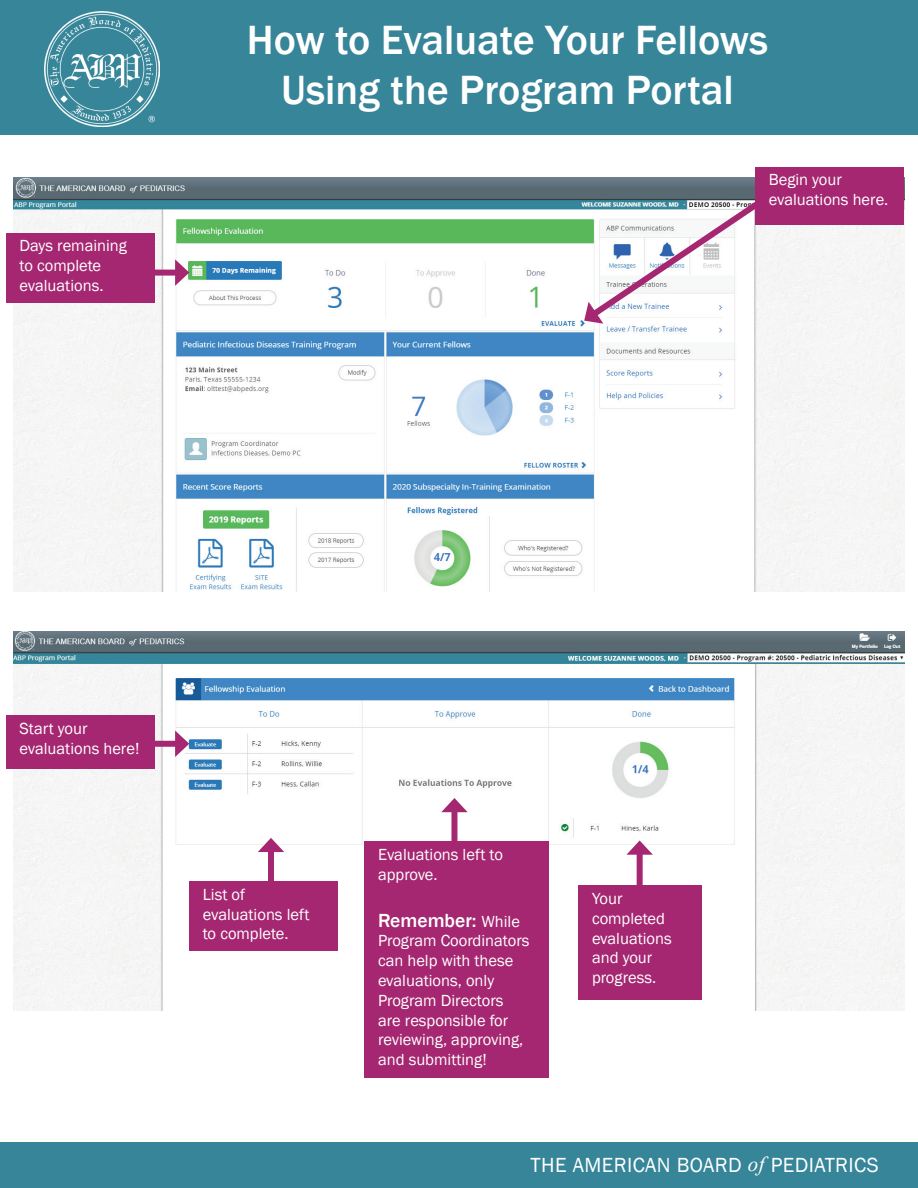
<style>
.page{position:relative;width:918px;height:1188px;background:#fff}
.page>*{position:absolute;margin:0;border:0;box-sizing:border-box;transform-origin:0 0}
.t1{font:500 42px/50.4px "Franklin Gothic";color:#fff;text-align:center}
.t2{font:21px "Franklin Gothic";letter-spacing:.02em;color:#fff}
.t3{font:500 19.5px "Franklin Gothic";color:#fff}
.t4{font:16.5px/19.8px "Franklin Gothic";color:#fff}
.s1{font-weight:400;font-size:16.5px}
.s2{font-family:"Times New Roman";font-style:italic}
</style>
<div class="page">
<img style="left:14px;top:177px;width:890px;height:414px">
<img style="left:14px;top:632px;width:890px;height:379px">
<div style="left:0;top:1142px;width:918px;height:46px;background:#368598"></div>
<div style="left:0;top:0;width:918px;height:135px;background:#368598"></div>
<img style="left:44px;top:11px;width:116px;height:115px">
<div style="left:133px;top:270px;width:47px;height:6px;background:#a52771"></div>
<svg style="left:175px;top:259px;width:14px;height:27px"></svg>
<div style="left:6px;top:233px;width:148px;height:69px;background:#a52771"></div>
<svg style="left:583px;top:190px;width:190px;height:134px"></svg>
<div style="left:755px;top:167px;width:149px;height:58px;background:#a52771"></div>
<div style="left:133px;top:741px;width:47px;height:6px;background:#a52771"></div>
<svg style="left:175px;top:731px;width:14px;height:26px"></svg>
<div style="left:6px;top:716px;width:148px;height:53px;background:#a52771"></div>
<div style="left:268px;top:847px;width:6px;height:47px;background:#a52771"></div>
<svg style="left:258px;top:838px;width:26px;height:14px"></svg>
<div style="left:189px;top:881px;width:149px;height:70px;background:#a52771"></div>
<div style="left:451px;top:807px;width:6px;height:47px;background:#a52771"></div>
<svg style="left:441px;top:798px;width:27px;height:14px"></svg>
<div style="left:364px;top:842px;width:185px;height:236px;background:#a52771"></div>
<div style="left:637px;top:849px;width:6px;height:48px;background:#a52771"></div>
<svg style="left:626px;top:840px;width:27px;height:15px"></svg>
<div style="left:579px;top:886px;width:123px;height:114px;background:#a52771"></div>
<p class="t4" style="left:20px;top:236px;width:109px">Days remaining to complete evaluations.</p>
<h1 class="t1" style="left:247px;top:15px;width:523px">How to Evaluate Your Fellows<br>Using the Program Portal</h1>
<p class="t4" style="left:769px;top:170px;width:121px">Begin your evaluations here.</p>
<p class="t4" style="left:20px;top:719px;width:121px">Start your evaluations here!</p>
<p class="t4" style="left:203px;top:885px;width:108px">List of evaluations left to complete.</p>
<p class="t4" style="left:378px;top:845px;width:127px">Evaluations left to approve.</p>
<p class="t3" style="left:378px;top:908px;width:144px">Remember: <span class="s1">While</span></p>
<p class="t4" style="left:378px;top:931px;width:153px">Program Coordinators can help with these evaluations, only<br>Program Directors are responsible for reviewing, approving, and submitting!</p>
<p class="t4" style="left:592px;top:889px;width:81px">Your completed evaluations and your progress.</p>
<p class="t2" style="left:531px;top:1152px;width:350px">THE AMERICAN BOARD <span class="s2">of</span> PEDIATRICS</p>
</div>
